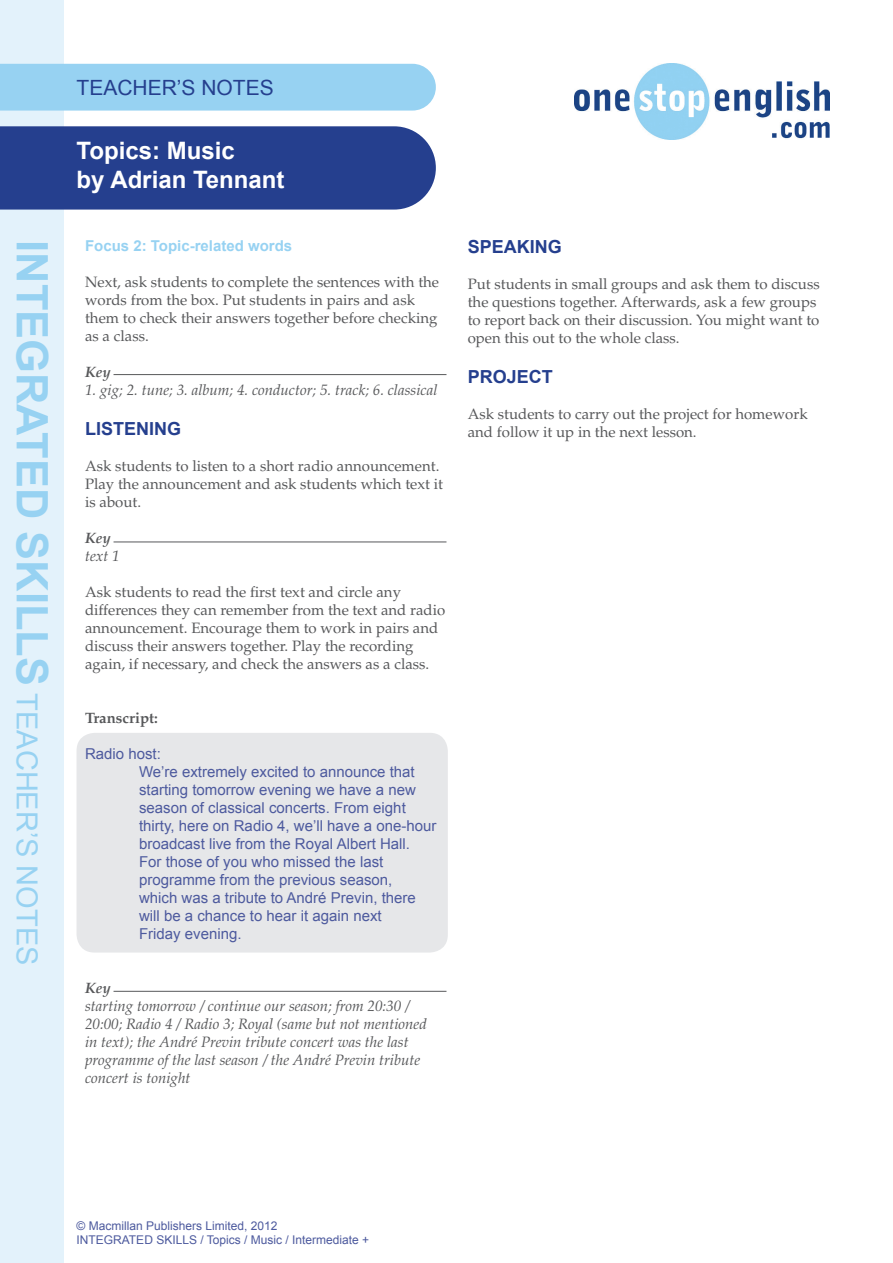
<style>
.page{position:relative;width:893px;height:1263px;background:#fff}
.page>*{position:absolute;margin:0;border:0;box-sizing:border-box;transform-origin:0 0}
.t1{font:700 43.35px "Arial";color:#97d2f2}
.t2{font:700 24px/28.8px "Arial";color:#fff}
.t3{font:21px "Arial";color:#253f8e}
.Body_Palatino{font:700 18px "Arial";color:#253f8e}
.Body_Palatino-2{font:15px/18px "Palatino LT Std";color:#57585a}
.Body_Palatino-3{font:15px/18px "Arial";color:#4d5a9e}
.Body_Palatino-4{font:italic 15px/18px "Palatino LT Std";color:#57585a}
.Body_Palatino-5{font:700 15px "Arial";color:#97d2f2}
.Body_Palatino-6{font:700 15px "Palatino LT Std";color:#57585a}
.Body_Palatino-7{font:italic 700 15px "Palatino LT Std";color:#57585a}
.t4{font:12px/14.4px "Arial";color:#4d5a9e}
.s1{font-weight:400;font-size:28.95px}
</style>
<div class="page">
<div style="left:0;top:0;width:64px;height:1263px;background:#e3f2fb"></div>
<img style="left:575px;top:64px;width:254px;height:75px">
<div style="left:0;top:126px;width:436px;height:84px;background:#253f8e"></div>
<div style="left:0;top:64px;width:436px;height:47px;background:#97d2f2"></div>
<div style="left:77px;top:733px;width:371px;height:219px;background:#e6e7e9;border-radius:18px"></div>
<hr style="left:114px;top:374px;width:332px;height:1px;background:#57585a">
<hr style="left:114px;top:542px;width:332px;height:1px;background:#57585a">
<hr style="left:114px;top:991px;width:332px;height:1px;background:#57585a">
<h3 class="t3" style="left:77px;top:74px;width:199px">TEACHER’S NOTES</h3>
<h2 class="t2" style="left:77px;top:137px;width:210px">Topics: Music<br>by Adrian Tennant</h2>
<h1 class="t1" style="left:61px;top:240px;width:726px;rotate:90deg">INTEGRATED SKILLS <span class="s1">TEACHER’S NOTES</span></h1>
<p class="Body_Palatino-5" style="left:85px;top:236px;width:209px">Focus 2: Topic-related words</p>
<p class="Body_Palatino-2" style="left:85px;top:273px;width:356px">Next, ask students to complete the sentences with the words from the box. Put students in pairs and ask them to check their answers together before checking as a class.</p>
<p class="Body_Palatino-7" style="left:85px;top:363px;width:27px">Key</p>
<p class="Body_Palatino-4" style="left:85px;top:381px;width:354px">1. gig; 2. tune; 3. album; 4. conductor; 5. track; 6. classical</p>
<p class="Body_Palatino" style="left:85px;top:417px;width:98px">LISTENING</p>
<p class="Body_Palatino-2" style="left:85px;top:457px;width:360px">Ask students to listen to a short radio announcement.<br>Play the announcement and ask students which text it is about.</p>
<p class="Body_Palatino-7" style="left:85px;top:529px;width:27px">Key</p>
<p class="Body_Palatino-4" style="left:85px;top:547px;width:36px">text 1</p>
<p class="Body_Palatino-2" style="left:85px;top:583px;width:362px">Ask students to read the first text and circle any differences they can remember from the text and radio announcement. Encourage them to work in pairs and discuss their answers together. Play the recording again, if necessary, and check the answers as a class.</p>
<p class="Body_Palatino-6" style="left:85px;top:709px;width:74px">Transcript:</p>
<p class="Body_Palatino-3" style="left:85px;top:745px;width:77px">Radio host:</p>
<p class="Body_Palatino-3" style="left:139px;top:763px;width:299px">We’re extremely excited to announce that starting tomorrow evening we have a new season of classical concerts. From eight thirty, here on Radio 4, we’ll have a one-hour broadcast live from the Royal Albert Hall.<br>For those of you who missed the last programme from the previous season,<br>which was a tribute to André Previn, there will be a chance to hear it again next<br>Friday evening.</p>
<p class="Body_Palatino-7" style="left:85px;top:979px;width:27px">Key</p>
<p class="Body_Palatino-4" style="left:85px;top:997px;width:343px">starting tomorrow / continue our season; from 20:30 / 20:00; Radio 4 / Radio 3; Royal (same but not mentioned in text); the André Previn tribute concert was the last programme of the last season / the André Previn tribute concert is tonight</p>
<p class="Body_Palatino" style="left:468px;top:235px;width:96px">SPEAKING</p>
<p class="Body_Palatino-2" style="left:468px;top:276px;width:353px">Put students in small groups and ask them to discuss the questions together. Afterwards, ask a few groups to report back on their discussion. You might want to open this out to the whole class.</p>
<p class="Body_Palatino" style="left:468px;top:365px;width:87px">PROJECT</p>
<p class="Body_Palatino-2" style="left:468px;top:405px;width:341px">Ask students to carry out the project for homework and follow it up in the next lesson.</p>
<p class="t4" style="left:77px;top:1218px;width:294px">© Macmillan Publishers Limited, 2012<br>INTEGRATED SKILLS / Topics / Music / Intermediate +</p>
</div>
